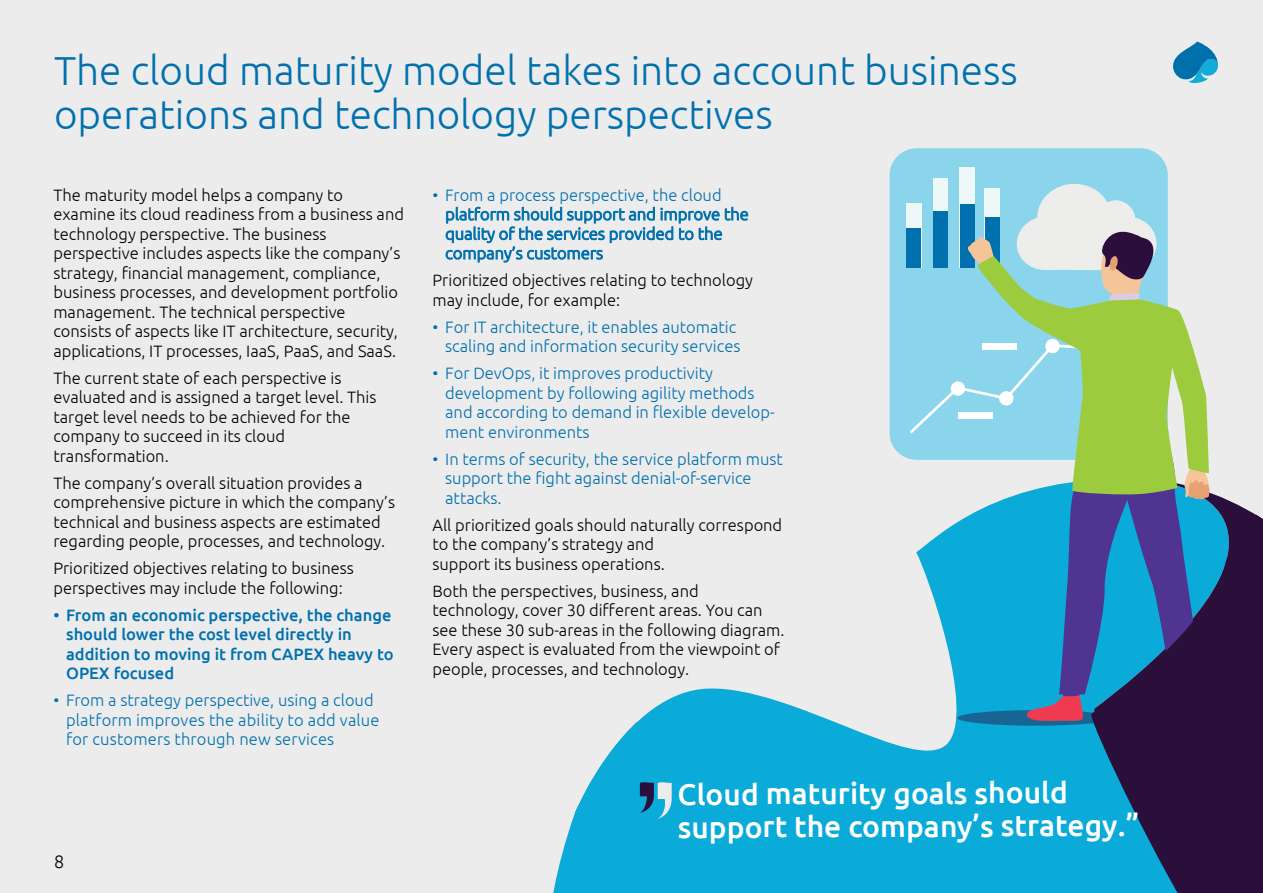
<style>
.page{position:relative;width:1263px;height:893px;background:#ececec}
.page>*{position:absolute;margin:0;border:0;box-sizing:border-box;transform-origin:0 0}
.t1{font:300 40.5px/43.5px "Ubuntu";color:#0070ae}
.t2{font:500 30px/32.7px "Ubuntu";letter-spacing:-.005em;color:#fff}
.t3{font:300 18px "Ubuntu";color:#000}
.t4{font:300 16.5px/19.5px "Ubuntu";color:#000}
.t5{font:300 16.5px/19.5px "Ubuntu";color:#0070ae}
.t6{font:500 16.5px/19.5px "Ubuntu";color:#0070ae}
</style>
<div class="page">
<div style="left:553px;top:813px;width:536px;height:80px;background:#0aaad9"></div>
<svg style="left:575px;top:688px;width:514px;height:125px;fill:#0aaad9"></svg>
<svg style="left:1211px;top:493px;width:46px;height:22px"></svg>
<svg style="left:1173px;top:41px;width:45px;height:42px"></svg>
<svg style="left:957px;top:710px;width:158px;height:16px"></svg>
<div style="left:889px;top:148px;width:279px;height:312px;background:#8ad5ec;border-radius:27px"></div>
<div style="left:960px;top:168px;width:14px;height:99px;background:#eff8f9"></div>
<div style="left:934px;top:178px;width:14px;height:89px;background:#eff8f9"></div>
<div style="left:907px;top:204px;width:14px;height:63px;background:#eff8f9"></div>
<div style="left:907px;top:228px;width:14px;height:39px;background:#0070ae"></div>
<svg style="left:910px;top:184px;width:301px;height:538px"></svg>
<svg style="left:639px;top:782px;width:33px;height:37px"></svg>
<svg style="left:1089px;top:515px;width:174px;height:378px;background:#244073"></svg>
<h1 class="t1" style="left:54px;top:48px;width:965px">The cloud maturity model takes into account business operations and technology perspectives</h1>
<p class="t4" style="left:53px;top:184px;width:352px">The maturity model helps a company to examine its cloud readiness from a business and technology perspective. The business perspective includes aspects like the company’s strategy, financial management, compliance, business processes, and development portfolio management. The technical perspective consists of aspects like IT architecture, security, applications, IT processes, IaaS, PaaS, and SaaS.</p>
<p class="t4" style="left:53px;top:368px;width:325px">The current state of each perspective is evaluated and is assigned a target level. This target level needs to be achieved for the company to succeed in its cloud transformation.</p>
<p class="t4" style="left:53px;top:473px;width:343px">The company’s overall situation provides a comprehensive picture in which the company’s technical and business aspects are estimated regarding people, processes, and technology.</p>
<p class="t4" style="left:53px;top:558px;width:302px">Prioritized objectives relating to business perspectives may include the following:</p>
<p class="t6" style="left:66px;top:604px;width:329px;text-indent:-13px">• From an economic perspective, the change should lower the cost level directly in addition to moving it from CAPEX heavy to OPEX focused</p>
<p class="t5" style="left:66px;top:690px;width:315px;text-indent:-13px">• From a strategy perspective, using a cloud platform improves the ability to add value for customers through new services</p>
<p class="t3" style="left:54px;top:850px;width:12px">8</p>
<p class="t5" style="left:445px;top:185px;width:305px;text-indent:-13px">• From a process perspective, the cloud platform should support and improve the quality of the services provided to the company’s customers</p>
<p class="t4" style="left:432px;top:270px;width:322px">Prioritized objectives relating to technology may include, for example:</p>
<p class="t5" style="left:432px;top:316px;width:309px;text-align:right">• For IT architecture, it enables automatic scaling and information security services</p>
<p class="t5" style="left:445px;top:363px;width:331px;text-indent:-13px">• For DevOps, it improves productivity development by following agility methods and according to demand in flexible develop&shy;ment environments</p>
<p class="t5" style="left:445px;top:448px;width:339px;text-indent:-13px">• In terms of security, the service platform must support the fight against denial-of-service attacks.</p>
<p class="t4" style="left:432px;top:514px;width:351px">All prioritized goals should naturally correspond to the company’s strategy and<br>support its business operations.</p>
<p class="t4" style="left:432px;top:580px;width:354px">Both the perspectives, business, and technology, cover 30 different areas. You can see these 30 sub-areas in the following diagram.<br>Every aspect is evaluated from the viewpoint of people, processes, and technology.</p>
<h2 class="t2" style="left:677px;top:776px;width:463px">Cloud maturity goals should support the company’s strategy.”</h2>
</div>
